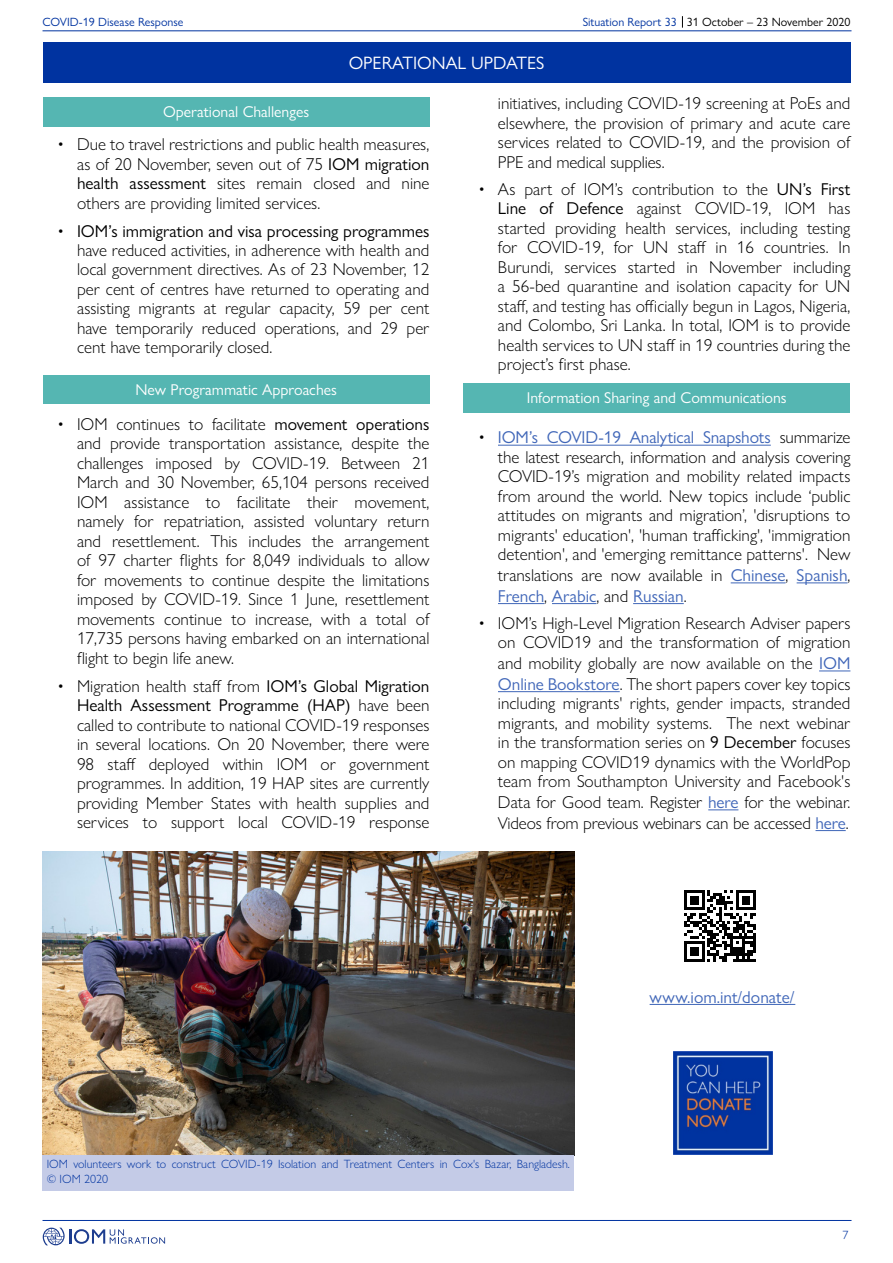
<style>
.page{position:relative;width:893px;height:1263px;background:#fff}
.page>*{position:absolute;margin:0;border:0;box-sizing:border-box;transform-origin:0 0}
.t1{font:18px "Gill Sans Nova";color:#fff}
.t2{font:300 17.25px/19.5px "Gill Sans Nova";color:#000;text-align:justify}
.t3{font:17.25px "Gill Sans Nova";color:#4066b8}
.t4{font:15.75px "Gill Sans Nova";color:#fff}
.t5{font:300 12px/15px "Gill Sans Nova";color:#0033a0}
.t6{font:12px "Gill Sans Nova";color:#000}
.t7{font:12px "Gill Sans Nova";color:#0033a0}
.s1{color:#0033a0}
.s2{font-weight:400}
.s3{font-weight:400;color:#4066b8}
</style>
<div class="page">
<svg style="left:682px;top:16px;width:1px;height:12px"></svg>
<hr style="left:43px;top:30px;width:808px;height:1px;background:#0033a0">
<svg style="left:43px;top:1227px;width:122px;height:18px"></svg>
<hr style="left:43px;top:1220px;width:808px;height:1px;background:#0033a0">
<img style="left:673px;top:1051px;width:100px;height:103px">
<hr style="left:650px;top:1004px;width:145px;height:1px;background:#4066b8">
<svg style="left:684px;top:890px;width:72px;height:71px"></svg>
<div style="left:463px;top:383px;width:387px;height:29px;background:#55b6b2"></div>
<div style="left:43px;top:43px;width:807px;height:40px;background:#0033a0"></div>
<hr style="left:498px;top:445px;width:273px;height:1px;background:#4066b8">
<hr style="left:731px;top:582px;width:54px;height:1px;background:#4066b8">
<hr style="left:797px;top:582px;width:50px;height:1px;background:#4066b8">
<hr style="left:498px;top:603px;width:46px;height:1px;background:#4066b8">
<hr style="left:552px;top:603px;width:44px;height:1px;background:#4066b8">
<hr style="left:633px;top:603px;width:51px;height:1px;background:#4066b8">
<hr style="left:819px;top:670px;width:31px;height:1px;background:#4066b8">
<hr style="left:498px;top:691px;width:122px;height:1px;background:#4066b8">
<hr style="left:708px;top:809px;width:30px;height:1px;background:#4066b8">
<hr style="left:815px;top:830px;width:31px;height:1px;background:#4066b8">
<div style="left:43px;top:97px;width:386px;height:29px;background:#55b6b2"></div>
<div style="left:43px;top:375px;width:386px;height:29px;background:#55b6b2"></div>
<img style="left:43px;top:851px;width:531px;height:304px">
<div style="left:43px;top:1155px;width:531px;height:36px;background:#c4cbe7"></div>
<p class="t7" style="left:43px;top:14px;width:142px">COVID-19 Disease Response</p>
<p class="t6" style="left:583px;top:14px;width:269px"><span class="s1">Situation Report 33</span> 31 October – 23 November 2020</p>
<p class="t1" style="left:349px;top:52px;width:197px">OPERATIONAL UPDATES</p>
<p class="t4" style="left:163px;top:102px;width:148px">Operational Challenges</p>
<p class="t2" style="left:77px;top:134px;width:354px;text-indent:-19px">• Due to travel restrictions and public health measures, as of 20 November, seven out of 75 <span class="s2">IOM migration health assessment</span> sites remain closed and nine others are providing limited services.</p>
<p class="t2" style="left:77px;top:221px;width:354px;text-indent:-19px">• <span class="s2">IOM’s immigration and visa processing programmes </span>have reduced activities, in adherence with health and local government directives. As of 23 November, 12 per cent of centres have returned to operating and assisting migrants at regular capacity, 59 per cent have temporarily reduced operations, and 29 per cent have temporarily closed.</p>
<p class="t4" style="left:135px;top:380px;width:203px">New Programmatic Approaches</p>
<p class="t2" style="left:77px;top:414px;width:354px;text-indent:-19px">• IOM continues to facilitate <span class="s2">movement operations </span>and provide transportation assistance, despite the challenges imposed by COVID-19. Between 21<br>March and 30 November, 65,104 persons received IOM assistance to facilitate their movement, namely for repatriation, assisted voluntary return and resettlement. This includes the arrangement of 97 charter flights for 8,049 individuals to allow for movements to continue despite the limitations imposed by COVID-19. Since 1 June, resettlement movements continue to increase, with a total of 17,735 persons having embarked on an international flight to begin life anew.</p>
<p class="t2" style="left:77px;top:676px;width:354px;text-indent:-19px">• Migration health staff from <span class="s2">IOM’s Global Migration Health Assessment Programme (HAP)</span> have been called to contribute to national COVID-19 responses in several locations. On 20 November, there were 98 staff deployed within IOM or government programmes. In addition, 19 HAP sites are currently providing Member States with health supplies and services to support local COVID-19 response</p>
<p class="t2" style="left:498px;top:93px;width:354px">initiatives, including COVID-19 screening at PoEs and elsewhere, the provision of primary and acute care services related to COVID-19, and the provision of PPE and medical supplies.</p>
<p class="t2" style="left:498px;top:179px;width:354px;text-indent:-19px">• As part of IOM’s contribution to the <span class="s2">UN’s First Line of Defence</span> against COVID-19, IOM has started providing health services, including testing for COVID-19, for UN staff in 16 countries. In Burundi, services started in November including a 56-bed quarantine and isolation capacity for UN staff, and testing has officially begun in Lagos, Nigeria, and Colombo, Sri Lanka. In total, IOM is to provide health services to UN staff in 19 countries during the project’s first phase.</p>
<p class="t4" style="left:527px;top:388px;width:261px">Information Sharing and Communications</p>
<p class="t2" style="left:498px;top:427px;width:354px;text-indent:-19px">• <span class="s3">IOM’s COVID-19 Analytical Snapshots</span> summarize the latest research, information and analysis covering COVID-19’s migration and mobility related impacts from around the world. New topics include ‘public attitudes on migrants and migration’, 'disruptions to migrants' education', 'human trafficking', 'immigration detention', and 'emerging remittance patterns'. New translations are now available in <span class="s3">Chinese</span>, <span class="s3">Spanish</span>, <span class="s3">French</span>, <span class="s3">Arabic</span>, and <span class="s3">Russian</span>.</p>
<p class="t2" style="left:498px;top:613px;width:354px;line-height:20px;text-indent:-19px">• IOM’s High-Level Migration Research Adviser papers on COVID19 and the transformation of migration and mobility globally are now available on the <span class="s3">IOM Online Bookstore</span>. The short papers cover key topics including migrants' rights, gender impacts, stranded migrants, and mobility systems. The next webinar in the transformation series on <span class="s2">9 December</span> focuses on mapping COVID19 dynamics with the WorldPop team from Southampton University and Facebook's Data for Good team. Register <span class="s3">here</span> for the webinar.<br>Videos from previous webinars can be accessed <span class="s3">here</span>.</p>
<p class="t3" style="left:650px;top:986px;width:146px">www.iom.int/donate/</p>
<p class="t5" style="left:47px;top:1156px;width:525px">IOM volunteers work to construct COVID-19 Isolation and Treatment Centers in Cox's Bazar, Bangladesh. © IOM 2020</p>
<p class="t5" style="left:842px;top:1227px;width:7px">7</p>
</div>
